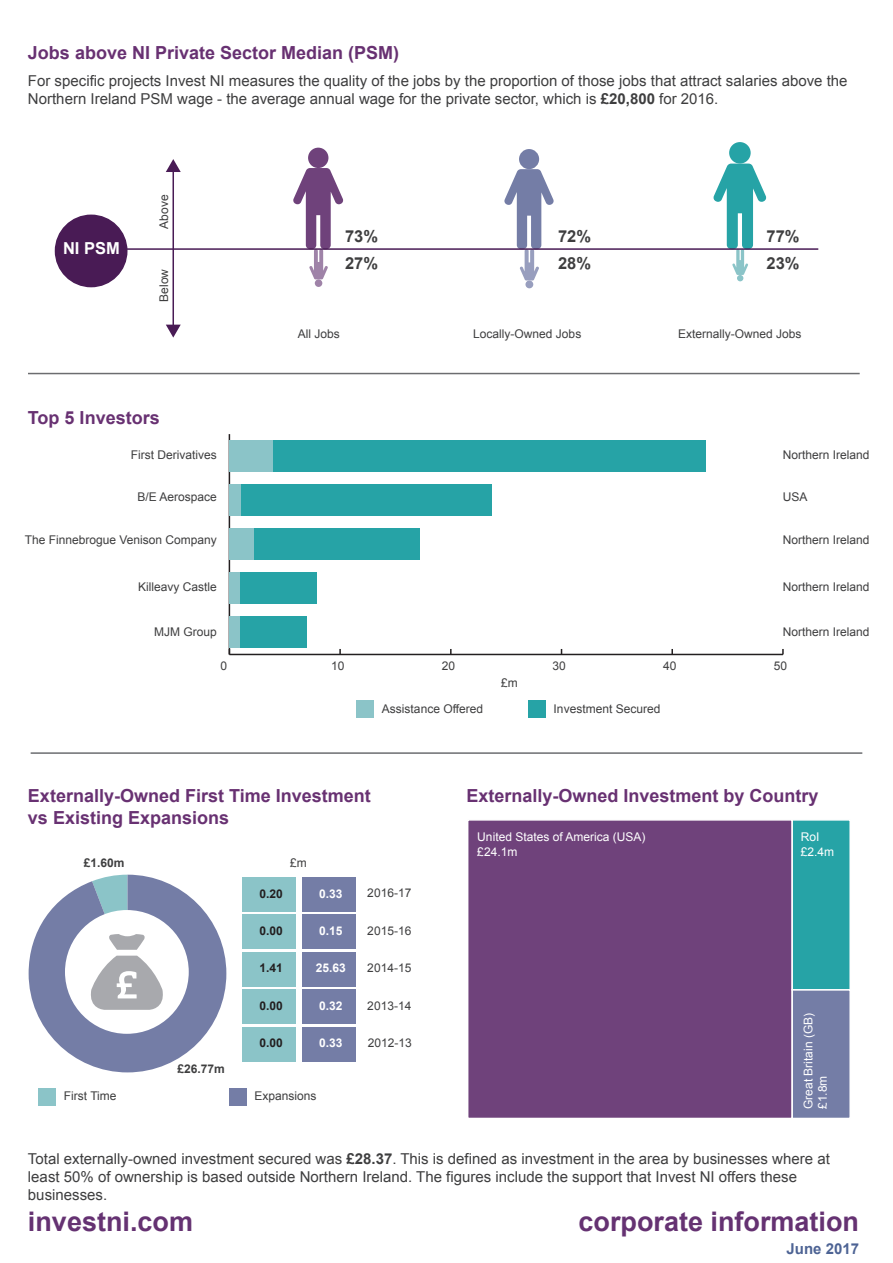
<style>
.page{position:relative;width:893px;height:1263px;background:#fff}
.page>*{position:absolute;margin:0;border:0;box-sizing:border-box;transform-origin:0 0}
.t1{font:700 27px "Arial";color:#653272}
.t2{font:700 18px/21.6px "Arial";color:#683172}
.t3{font:700 16.5px/26.2px "Arial";color:#3e3e3f}
.t4{font:700 16.5px "Arial";color:#fff}
.t5{font:15px/18px "Arial";color:#3e3e3f}
.t6{font:700 15px "Arial";color:#4d6394}
.t7{font:12px "Arial";color:#3e3e3f}
.t8{font:12px/14.4px "Arial";color:#fff}
.t9{font:700 12px "Arial";color:#fff}
.t10{font:700 12px "Arial";color:#231f20}
.t11{font:700 12px "Arial";color:#3e3e3f}
.s1{font-weight:700}
</style>
<div class="page">
<div style="left:302px;top:877px;width:53px;height:34px;background:#747da6"></div>
<div style="left:302px;top:915px;width:53px;height:34px;background:#747da6"></div>
<div style="left:302px;top:952px;width:53px;height:34px;background:#747da6"></div>
<div style="left:302px;top:989px;width:53px;height:34px;background:#747da6"></div>
<div style="left:302px;top:1027px;width:53px;height:34px;background:#747da6"></div>
<div style="left:243px;top:877px;width:53px;height:34px;background:#8bc4c8"></div>
<div style="left:243px;top:915px;width:53px;height:34px;background:#8bc4c8"></div>
<div style="left:243px;top:952px;width:53px;height:34px;background:#8bc4c8"></div>
<div style="left:243px;top:989px;width:53px;height:34px;background:#8bc4c8"></div>
<div style="left:243px;top:1027px;width:53px;height:34px;background:#8bc4c8"></div>
<svg style="left:29px;top:875px;width:197px;height:197px"></svg>
<div style="left:229px;top:1088px;width:17px;height:17px;background:#747da6"></div>
<div style="left:39px;top:1088px;width:17px;height:17px;background:#8bc4c8"></div>
<div style="left:529px;top:701px;width:17px;height:17px;background:#26a3a6"></div>
<div style="left:357px;top:701px;width:17px;height:17px;background:#8bc4c8"></div>
<hr style="left:229px;top:654px;width:554px;height:1px;background:#231f20">
<hr style="left:229px;top:434px;width:1px;height:220px;background:#231f20">
<div style="left:273px;top:440px;width:432px;height:32px;background:#26a3a6"></div>
<div style="left:241px;top:484px;width:251px;height:32px;background:#26a3a6"></div>
<div style="left:254px;top:528px;width:166px;height:32px;background:#26a3a6"></div>
<div style="left:240px;top:572px;width:77px;height:32px;background:#26a3a6"></div>
<div style="left:240px;top:616px;width:67px;height:32px;background:#26a3a6"></div>
<div style="left:229px;top:440px;width:44px;height:32px;background:#8bc4c8"></div>
<div style="left:229px;top:484px;width:12px;height:32px;background:#8bc4c8"></div>
<div style="left:229px;top:528px;width:25px;height:32px;background:#8bc4c8"></div>
<div style="left:229px;top:572px;width:11px;height:32px;background:#8bc4c8"></div>
<div style="left:229px;top:616px;width:11px;height:32px;background:#8bc4c8"></div>
<div style="left:729px;top:142px;width:22px;height:22px;background:#26a3a6;border-radius:50%"></div>
<svg style="left:713px;top:164px;width:54px;height:117px"></svg>
<div style="left:525px;top:280px;width:8px;height:8px;background:#989ebe;border-radius:50%"></div>
<div style="left:519px;top:149px;width:20px;height:20px;background:#747da6;border-radius:50%"></div>
<svg style="left:504px;top:169px;width:50px;height:111px"></svg>
<div style="left:315px;top:279px;width:7px;height:8px;background:#9f83a8;border-radius:50%"></div>
<div style="left:308px;top:148px;width:20px;height:20px;background:#6f427b;border-radius:50%"></div>
<svg style="left:293px;top:168px;width:51px;height:111px"></svg>
<hr style="left:127px;top:248px;width:691px;height:2px;background:#491b55">
<div style="left:55px;top:215px;width:72px;height:72px;background:#491b55;border-radius:50%"></div>
<div style="left:55px;top:215px;width:72px;height:72px;border:2px solid #491b55;border-radius:50%"></div>
<hr style="left:172px;top:170px;width:2px;height:157px;background:#491b55">
<svg style="left:166px;top:159px;width:15px;height:13px"></svg>
<svg style="left:166px;top:325px;width:15px;height:13px"></svg>
<hr style="left:28px;top:373px;width:832px;height:1px;background:#6c6d70">
<hr style="left:31px;top:752px;width:831px;height:2px;background:#6c6d70">
<div style="left:467px;top:819px;width:326px;height:300px;background:#6f427b;border:2px solid #fff"></div>
<div style="left:791px;top:819px;width:60px;height:172px;background:#26a3a6;border:2px solid #fff"></div>
<div style="left:791px;top:989px;width:60px;height:130px;background:#747da6;border:2px solid #fff"></div>
<p class="t2" style="left:28px;top:42px;width:373px">Jobs above NI Private Sector Median (PSM)</p>
<p class="t5" style="left:28px;top:72px;width:821px">For specific projects Invest NI measures the quality of the jobs by the proportion of those jobs that attract salaries above the<br>Northern Ireland PSM wage - the average annual wage for the private sector, which is <span class="s1">£20,800</span> for 2016.</p>
<p class="t7" style="left:156px;top:229px;width:36px;rotate:-90deg">Above</p>
<p class="t4" style="left:63px;top:237px;width:58px">NI PSM</p>
<p class="t3" style="left:345px;top:224px;width:35px">73%<br>27%</p>
<p class="t3" style="left:558px;top:224px;width:35px">72%<br>28%</p>
<p class="t3" style="left:767px;top:224px;width:35px">77%<br>23%</p>
<p class="t7" style="left:156px;top:302px;width:34px;rotate:-90deg">Below</p>
<p class="t2" style="left:28px;top:407px;width:133px">Top 5 Investors</p>
<p class="t7" style="left:131px;top:447px;width:88px">First Derivatives</p>
<p class="t7" style="left:137px;top:489px;width:81px">B/E Aerospace</p>
<p class="t7" style="left:25px;top:532px;width:194px">The Finnebrogue Venison Company</p>
<p class="t7" style="left:138px;top:578px;width:80px">Killeavy Castle</p>
<p class="t7" style="left:154px;top:623px;width:64px">MJM Group</p>
<p class="t7" style="left:298px;top:325px;width:44px">All Jobs</p>
<p class="t7" style="left:473px;top:325px;width:110px">Locally-Owned Jobs</p>
<p class="t7" style="left:678px;top:325px;width:125px">Externally-Owned Jobs</p>
<p class="t7" style="left:783px;top:447px;width:88px">Northern Ireland</p>
<p class="t7" style="left:783px;top:489px;width:26px">USA</p>
<p class="t7" style="left:783px;top:532px;width:88px">Northern Ireland</p>
<p class="t7" style="left:783px;top:578px;width:88px">Northern Ireland</p>
<p class="t7" style="left:783px;top:623px;width:88px">Northern Ireland</p>
<p class="t7" style="left:220px;top:658px;width:8px">0</p>
<p class="t7" style="left:331px;top:658px;width:15px">10</p>
<p class="t7" style="left:442px;top:658px;width:15px">20</p>
<p class="t7" style="left:553px;top:658px;width:15px">30</p>
<p class="t7" style="left:663px;top:658px;width:15px">40</p>
<p class="t7" style="left:774px;top:658px;width:15px">50</p>
<p class="t7" style="left:501px;top:675px;width:18px">£m</p>
<p class="t7" style="left:382px;top:700px;width:103px">Assistance Offered</p>
<p class="t7" style="left:554px;top:700px;width:108px">Investment Secured</p>
<p class="t2" style="left:28px;top:785px;width:344px">Externally-Owned First Time Investment vs Existing Expansions</p>
<p class="t2" style="left:466px;top:785px;width:354px">Externally-Owned Investment by Country</p>
<p class="t7" style="left:290px;top:855px;width:18px">£m</p>
<p class="t7" style="left:367px;top:885px;width:46px">2016-17</p>
<p class="t7" style="left:367px;top:922px;width:46px">2015-16</p>
<p class="t7" style="left:367px;top:960px;width:46px">2014-15</p>
<p class="t7" style="left:367px;top:997px;width:46px">2013-14</p>
<p class="t7" style="left:368px;top:1035px;width:46px">2012-13</p>
<p class="t8" style="left:477px;top:830px;width:170px">United States of America (USA) £24.1m</p>
<p class="t8" style="left:801px;top:830px;width:35px">RoI £2.4m</p>
<p class="t11" style="left:84px;top:855px;width:42px">£1.60m</p>
<p class="t9" style="left:319px;top:885px;width:25px">0.33</p>
<p class="t9" style="left:319px;top:922px;width:25px">0.15</p>
<p class="t9" style="left:316px;top:960px;width:32px">25.63</p>
<p class="t9" style="left:319px;top:997px;width:25px">0.32</p>
<p class="t9" style="left:319px;top:1034px;width:25px">0.33</p>
<p class="t10" style="left:259px;top:885px;width:25px">0.20</p>
<p class="t10" style="left:259px;top:922px;width:25px">0.00</p>
<p class="t10" style="left:259px;top:960px;width:25px">1.41</p>
<p class="t10" style="left:259px;top:997px;width:25px">0.00</p>
<p class="t10" style="left:259px;top:1034px;width:25px">0.00</p>
<p class="t8" style="left:801px;top:1109px;width:98px;rotate:-90deg">Great Britain (GB) £1.8m</p>
<p class="t11" style="left:177px;top:1061px;width:49px">£26.77m</p>
<p class="t7" style="left:64px;top:1088px;width:54px">First Time</p>
<p class="t7" style="left:255px;top:1088px;width:64px">Expansions</p>
<p class="t5" style="left:28px;top:1149px;width:803px">Total externally-owned investment secured was <span class="s1">£28.37</span>. This is defined as investment in the area by businesses where at least 50% of ownership is based outside Northern Ireland. The figures include the support that Invest NI offers these businesses.</p>
<h1 class="t1" style="left:28px;top:1203px;width:167px">investni.com</h1>
<h1 class="t1" style="left:578px;top:1203px;width:282px">corporate information</h1>
<p class="t6" style="left:786px;top:1238px;width:74px">June 2017</p>
</div>
